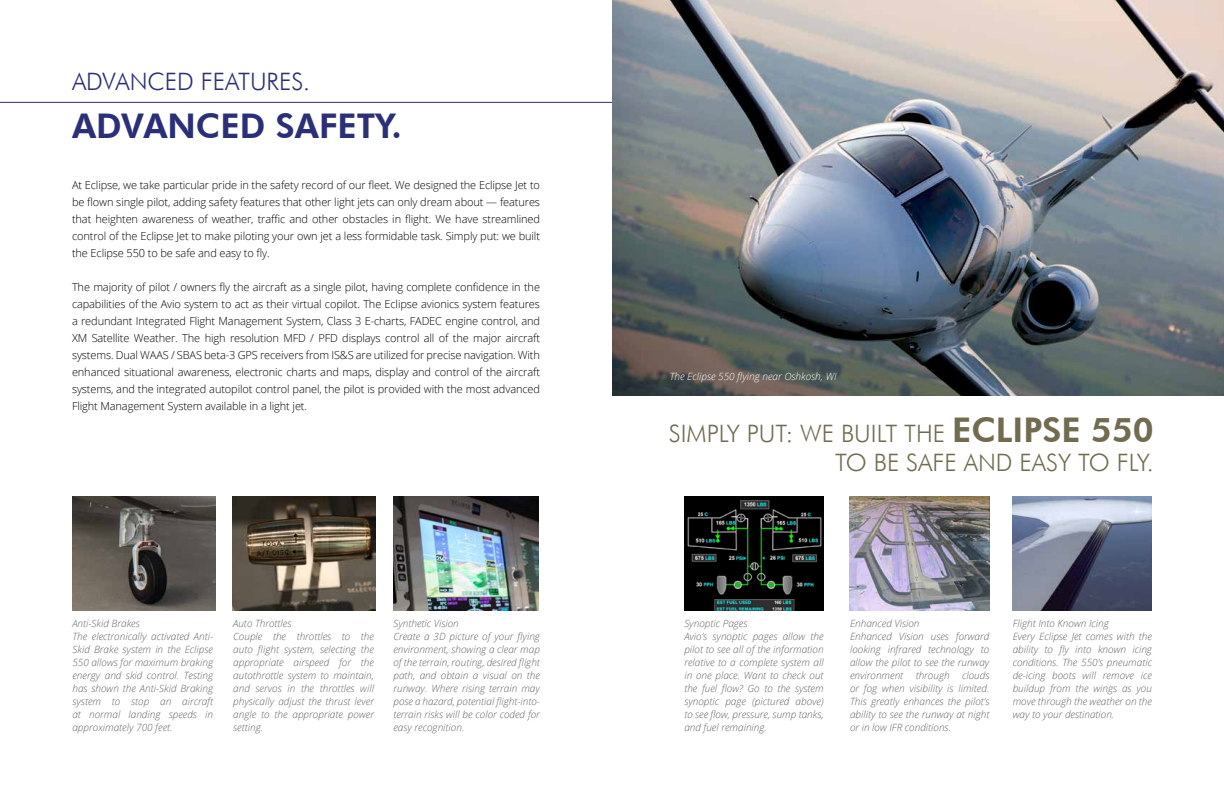
<style>
.page{position:relative;width:1224px;height:792px;background:#fff}
.page>*{position:absolute;margin:0;border:0;box-sizing:border-box;transform-origin:0 0}
.t1{font:800 34px "Futura BT";color:#2a2f78}
.t2{font:300 24px/28.8px "Futura BT";color:#716b4f;text-align:right}
.t3{font:300 24px "Futura BT";color:#2a2f78}
.t4{font:300 11px/17px "Open Sans";letter-spacing:-.01em;color:#000;text-align:justify}
.t5{font:italic 300 10px/13px "Open Sans";color:#636466}
.t6{font:italic 300 10px "Open Sans";color:#fff}
.s1{font-weight:800;font-size:34px}
</style>
<div class="page">
<hr style="left:0;top:102px;width:612px;height:1px;background:#2a2f78">
<img style="left:72px;top:496px;width:144px;height:114px">
<img style="left:393px;top:497px;width:145px;height:113px">
<img style="left:233px;top:497px;width:142px;height:113px">
<img style="left:612px;top:0;width:612px;height:396px">
<img style="left:684px;top:497px;width:140px;height:113px">
<img style="left:850px;top:497px;width:139px;height:113px">
<img style="left:1012px;top:497px;width:140px;height:113px">
<h2 class="t3" style="left:72px;top:67px;width:240px">ADVANCED FEATURES.</h2>
<h1 class="t1" style="left:72px;top:105px;width:331px">ADVANCED SAFETY.</h1>
<p class="t4" style="left:72px;top:176px;width:470px">At Eclipse, we take particular pride in the safety record of our fleet. We designed the Eclipse Jet to be flown single pilot, adding safety features that other light jets can only dream about — features that heighten awareness of weather, traffic and other obstacles in flight. We have streamlined control of the Eclipse Jet to make piloting your own jet a less formidable task. Simply put: we built the Eclipse 550 to be safe and easy to fly.</p>
<p class="t4" style="left:72px;top:278px;width:470px">The majority of pilot / owners fly the aircraft as a single pilot, having complete confidence in the capabilities of the Avio system to act as their virtual copilot. The Eclipse avionics system features a redundant Integrated Flight Management System, Class 3 E-charts, FADEC engine control, and XM Satellite Weather. The high resolution MFD / PFD displays control all of the major aircraft systems. Dual WAAS / SBAS beta-3 GPS receivers from IS&amp;S are utilized for precise navigation. With enhanced situational awareness, electronic charts and maps, display and control of the aircraft systems, and the integrated autopilot control panel, the pilot is provided with the most advanced Flight Management System available in a light jet.</p>
<p class="t5" style="left:72px;top:616px;width:142px">Anti-Skid Brakes<br>The electronically activated Anti-<br>Skid Brake system in the Eclipse<br>550 allows for maximum braking energy and skid control. Testing has shown the Anti-Skid Braking system to stop an aircraft at normal landing speeds in approximately 700 feet.</p>
<p class="t5" style="left:233px;top:617px;width:142px">Auto Throttles<br>Couple the throttles to the auto flight system, selecting the appropriate airspeed for the autothrottle system to maintain, and servos in the throttles will physically adjust the thrust lever angle to the appropriate power setting.</p>
<p class="t5" style="left:393px;top:617px;width:148px">Synthetic Vision<br>Create a 3D picture of your flying environment, showing a clear map of the terrain, routing, desired flight path, and obtain a visual on the runway. Where rising terrain may pose a hazard, potential flight-into&shy;terrain risks will be color coded for easy recognition.</p>
<p class="t6" style="left:670px;top:369px;width:168px">The Eclipse 550 flying near Oshkosh, WI</p>
<h2 class="t2" style="left:669px;top:419px;width:486px">SIMPLY PUT: WE BUILT THE <span class="s1">ECLIPSE 550<br></span>TO BE SAFE AND EASY TO FLY.</h2>
<p class="t5" style="left:684px;top:617px;width:141px">Synoptic Pages<br>Avio’s synoptic pages allow the pilot to see all of the information relative to a complete system all in one place. Want to check out the fuel flow? Go to the system synoptic page (pictured above) to see flow, pressure, sump tanks, and fuel remaining.</p>
<p class="t5" style="left:850px;top:617px;width:141px">Enhanced Vision<br>Enhanced Vision uses forward looking infrared technology to allow the pilot to see the runway environment through clouds or fog when visibility is limited.<br>This greatly enhances the pilot’s ability to see the runway at night or in low IFR conditions.</p>
<p class="t5" style="left:1013px;top:617px;width:141px">Flight Into Known Icing<br>Every Eclipse Jet comes with the ability to fly into known icing conditions. The 550’s pneumatic de-icing boots will remove ice buildup from the wings as you move through the weather on the way to your destination.</p>
</div>
